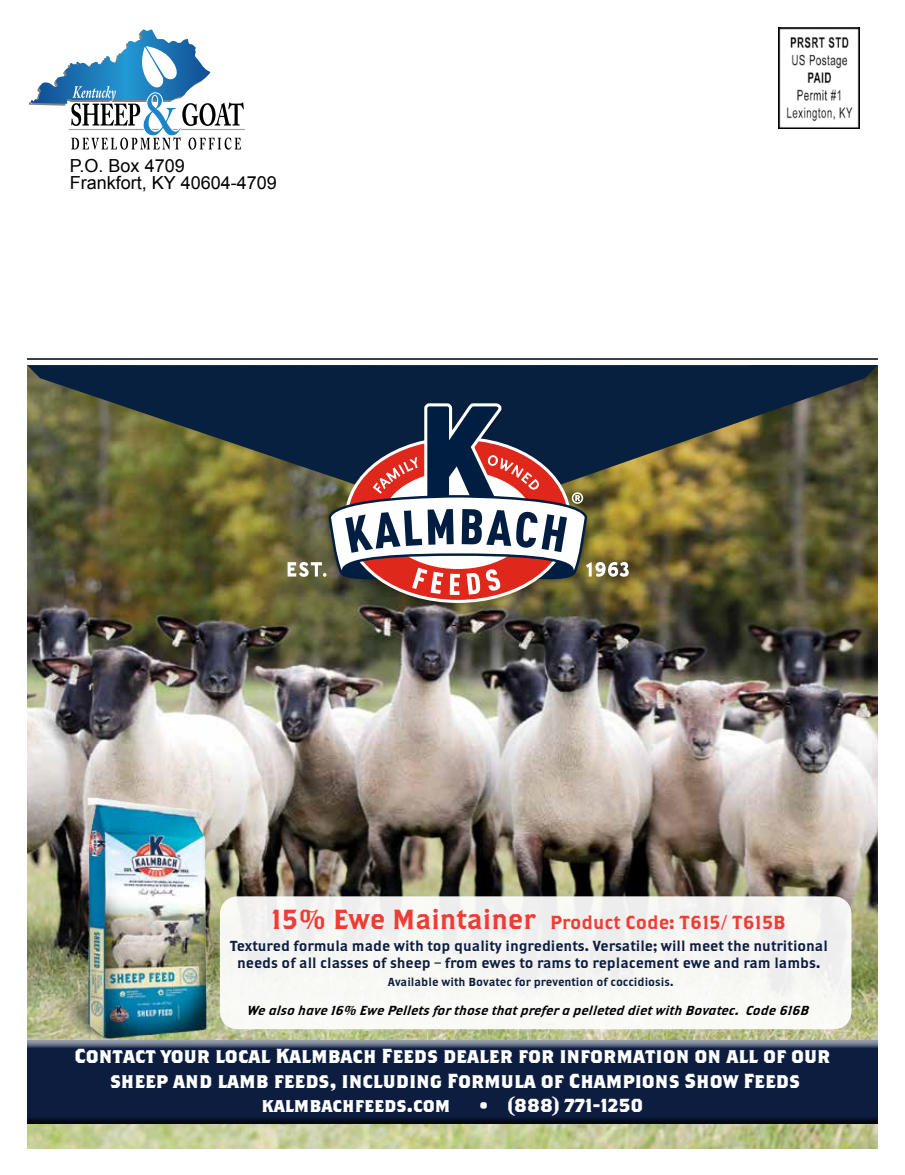
<style>
.page{position:relative;width:905px;height:1175px;background:#fff}
.page>*{position:absolute;margin:0;border:0;box-sizing:border-box;transform-origin:0 0}
.t1{font:700 20.25px/24.3px "Brothers OT";color:#fff;text-align:center}
.t2{font:18.9px "Brothers OT";color:#ef3c34}
.t3{font:700 18.9px "Brothers OT";color:#fff}
.t4{font:18px/16.5px "Arial";color:#000}
.t5{font:14.55px/17.4px "Brothers OT";color:#0d1d40;text-align:center}
.t6{font:13.05px "Brothers OT Super Slant";color:#000}
.t7{font:11.55px "Brothers OT";color:#0d1d40}
.s1{font-size:27.6px}
</style>
<div class="page">
<img style="left:778px;top:27px;width:81px;height:102px">
<hr style="left:27px;top:358px;width:851px;height:2px;background:#000">
<hr style="left:69px;top:129px;width:176px;height:1px;background:#9d9fa2">
<svg style="left:29px;top:29px;width:215px;height:121px"></svg>
<img style="left:27px;top:365px;width:851px;height:783px">
<div style="left:220px;top:896px;width:631px;height:133px;background:#f7f7f4;border-radius:17px"></div>
<div style="left:27px;top:1037px;width:851px;height:84px;background:#fff;opacity:.75"></div>
<div style="left:27px;top:1040px;width:851px;height:84px;background:#000;opacity:.75"></div>
<img style="left:27px;top:775px;width:334px;height:313px">
<svg style="left:27px;top:365px;width:850px;height:130px;background:#3c453d"></svg>
<img style="left:323px;top:606px;width:270px;height:5px">
<svg style="left:287px;top:399px;width:341px;height:207px"></svg>
<p class="t4" style="left:70px;top:158px;width:208px">P.O. Box 4709<br>Frankfort, KY 40604-4709</p>
<p class="t2" style="left:272px;top:914px;width:516px"><span class="s1">15% Ewe Maintainer</span> Product Code: T615/ T615B</p>
<p class="t5" style="left:230px;top:937px;width:599px">Textured formula made with top quality ingredients. Versatile; will meet the nutritional needs of all classes of sheep – from ewes to rams to replacement ewe and ram lambs.</p>
<p class="t7" style="left:388px;top:976px;width:287px">Available with Bovatec for prevention of coccidiosis.</p>
<p class="t6" style="left:248px;top:1004px;width:563px">We also have 16% Ewe Pellets for those that prefer a pelleted diet with Bovatec. Code 616B</p>
<h1 class="t1" style="left:74px;top:1045px;width:757px">Contact your local Kalmbach Feeds dealer for information on all of our sheep and lamb feeds, including Formula of Champions Show Feeds</h1>
<p class="t3" style="left:261px;top:1096px;width:190px">kalmbachfeeds.com</p>
<p class="t3" style="left:478px;top:1096px;width:166px">• (888) 771-1250</p>
</div>
